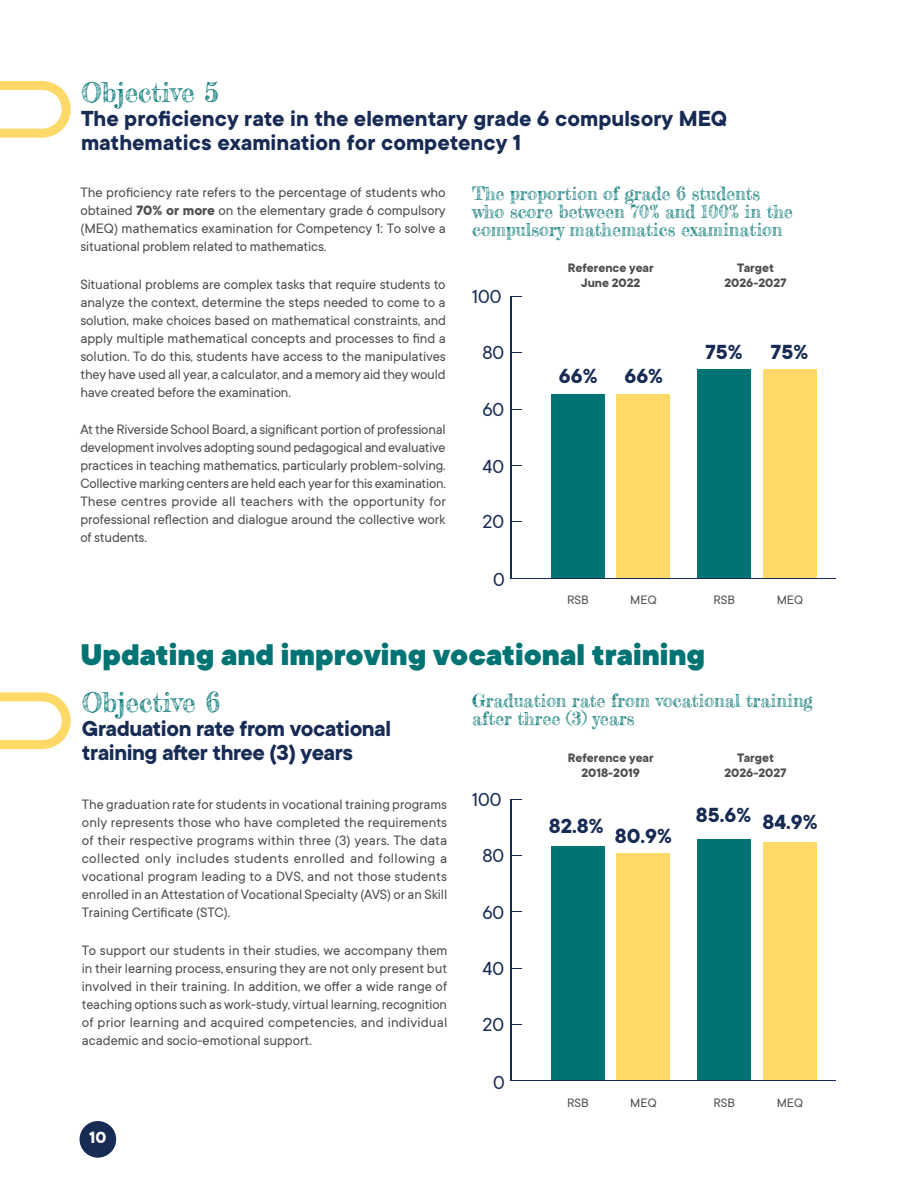
<style>
.page{position:relative;width:918px;height:1188px;background:#fff}
.page>*{position:absolute;margin:0;border:0;box-sizing:border-box;transform-origin:0 0}
.t1{font:900 33px "TT Commons";color:#007474}
.t2{font:27px "Frederickathe Greatest";color:#007474}
.t3{font:700 24px/24px "TT Commons";color:#172b54}
.t4{font:700 24px/24px "TT Commons";letter-spacing:-.02em;color:#172b54}
.t5{font:700 22.5px "TT Commons";color:#172b54}
.t6{font:20.85px "TT Commons";color:#172b54}
.t7{font:18px/18px "Frederickathe Greatest";color:#007474}
.t8{font:700 18px "TT Commons";color:#fff}
.t9{font:15px/18px "TT Commons";letter-spacing:-.01em;color:#4d4d4f;text-align:justify}
.t10{font:700 13.5px/15px "TT Commons";color:#4d4d4f;text-align:center}
.t11{font:13.5px "TT Commons";color:#4d4d4f}
.s1{font-weight:700}
</style>
<div class="page">
<div style="left:80px;top:1121px;width:36px;height:37px;background:#172b54;border-radius:50%"></div>
<svg style="left:0;top:81px;width:71px;height:57px"></svg>
<svg style="left:0;top:692px;width:71px;height:58px"></svg>
<div style="left:698px;top:370px;width:53px;height:208px;background:#007474"></div>
<div style="left:763px;top:370px;width:53px;height:208px;background:#fed967"></div>
<div style="left:551px;top:395px;width:54px;height:183px;background:#007474"></div>
<div style="left:617px;top:395px;width:53px;height:183px;background:#fed967"></div>
<hr style="left:511px;top:578px;width:324px;height:1px;background:#172b54">
<hr style="left:510px;top:297px;width:1px;height:281px;background:#172b54">
<div style="left:698px;top:839px;width:53px;height:242px;background:#007474"></div>
<div style="left:763px;top:842px;width:53px;height:239px;background:#fed967"></div>
<div style="left:551px;top:847px;width:54px;height:234px;background:#007474"></div>
<div style="left:617px;top:854px;width:53px;height:227px;background:#fed967"></div>
<hr style="left:511px;top:1080px;width:324px;height:1px;background:#172b54">
<hr style="left:510px;top:799px;width:1px;height:282px;background:#172b54">
<h2 class="t2" style="left:81px;top:75px;width:140px">Objective 5</h2>
<h3 class="t3" style="left:81px;top:107px;width:648px">The proficiency rate in the elementary grade 6 compulsory MEQ mathematics examination for competency 1</h3>
<p class="t9" style="left:80px;top:184px;width:367px">The proficiency rate refers to the percentage of students who obtained <span class="s1">70% or more</span> on the elementary grade 6 compulsory (MEQ) mathematics examination for Competency 1: To solve a situational problem related to mathematics.</p>
<p class="t9" style="left:80px;top:275px;width:367px">Situational problems are complex tasks that require students to analyze the context, determine the steps needed to come to a solution, make choices based on mathematical constraints, and apply multiple mathematical concepts and processes to find a solution. To do this, students have access to the manipulatives they have used all year, a calculator, and a memory aid they would have created before the examination.</p>
<p class="t9" style="left:80px;top:421px;width:367px">At the Riverside School Board, a significant portion of professional development involves adopting sound pedagogical and evaluative practices in teaching mathematics, particularly problem-solving.<br>Collective marking centers are held each year for this examination.<br>These centres provide all teachers with the opportunity for professional reflection and dialogue around the collective work of students.</p>
<p class="t7" style="left:472px;top:184px;width:322px">The proportion of grade 6 students who score between 70% and 100% in the compulsory mathematics examination</p>
<h3 class="t6" style="left:472px;top:285px;width:31px">100</h3>
<h3 class="t6" style="left:482px;top:341px;width:23px">80</h3>
<h3 class="t6" style="left:482px;top:399px;width:23px">60</h3>
<h3 class="t6" style="left:482px;top:455px;width:23px">40</h3>
<h3 class="t6" style="left:482px;top:511px;width:23px">20</h3>
<h3 class="t6" style="left:493px;top:568px;width:13px">0</h3>
<p class="t10" style="left:568px;top:260px;width:88px">Reference year<br>June 2022</p>
<h3 class="t5" style="left:559px;top:364px;width:40px">66%</h3>
<h3 class="t5" style="left:624px;top:364px;width:40px">66%</h3>
<p class="t10" style="left:724px;top:260px;width:64px">Target<br>2026-2027</p>
<h3 class="t5" style="left:705px;top:339px;width:39px">75%</h3>
<h3 class="t5" style="left:771px;top:339px;width:39px">75%</h3>
<p class="t11" style="left:567px;top:593px;width:23px">RSB</p>
<p class="t11" style="left:630px;top:593px;width:28px">MEQ</p>
<p class="t11" style="left:713px;top:593px;width:23px">RSB</p>
<p class="t11" style="left:777px;top:593px;width:28px">MEQ</p>
<h1 class="t1" style="left:80px;top:636px;width:626px">Updating and improving vocational training</h1>
<h2 class="t2" style="left:82px;top:685px;width:140px">Objective 6</h2>
<h3 class="t4" style="left:82px;top:717px;width:311px">Graduation rate from vocational training after three (3) years</h3>
<p class="t9" style="left:82px;top:796px;width:367px">The graduation rate for students in vocational training programs only represents those who have completed the requirements of their respective programs within three (3) years. The data collected only includes students enrolled and following a vocational program leading to a DVS, and not those students enrolled in an Attestation of Vocational Specialty (AVS) or an Skill Training Certificate (STC).</p>
<p class="t9" style="left:82px;top:941px;width:367px">To support our students in their studies, we accompany them in their learning process, ensuring they are not only present but involved in their training. In addition, we offer a wide range of teaching options such as work-study, virtual learning, recognition of prior learning and acquired competencies, and individual academic and socio-emotional support.</p>
<p class="t8" style="left:89px;top:1127px;width:19px">10</p>
<p class="t7" style="left:472px;top:692px;width:342px">Graduation rate from vocational training after three (3) years</p>
<h3 class="t6" style="left:472px;top:788px;width:31px">100</h3>
<h3 class="t6" style="left:482px;top:844px;width:23px">80</h3>
<h3 class="t6" style="left:482px;top:901px;width:23px">60</h3>
<h3 class="t6" style="left:482px;top:958px;width:23px">40</h3>
<h3 class="t6" style="left:482px;top:1013px;width:23px">20</h3>
<h3 class="t6" style="left:493px;top:1071px;width:13px">0</h3>
<p class="t10" style="left:568px;top:750px;width:88px">Reference year<br>2018-2019</p>
<h3 class="t5" style="left:549px;top:813px;width:56px">82.8%</h3>
<h3 class="t5" style="left:615px;top:824px;width:59px">80.9%</h3>
<p class="t10" style="left:724px;top:750px;width:64px">Target<br>2026-2027</p>
<h3 class="t5" style="left:696px;top:803px;width:57px">85.6%</h3>
<h3 class="t5" style="left:762px;top:810px;width:57px">84.9%</h3>
<p class="t11" style="left:567px;top:1096px;width:23px">RSB</p>
<p class="t11" style="left:630px;top:1096px;width:28px">MEQ</p>
<p class="t11" style="left:713px;top:1096px;width:23px">RSB</p>
<p class="t11" style="left:777px;top:1096px;width:28px">MEQ</p>
</div>
